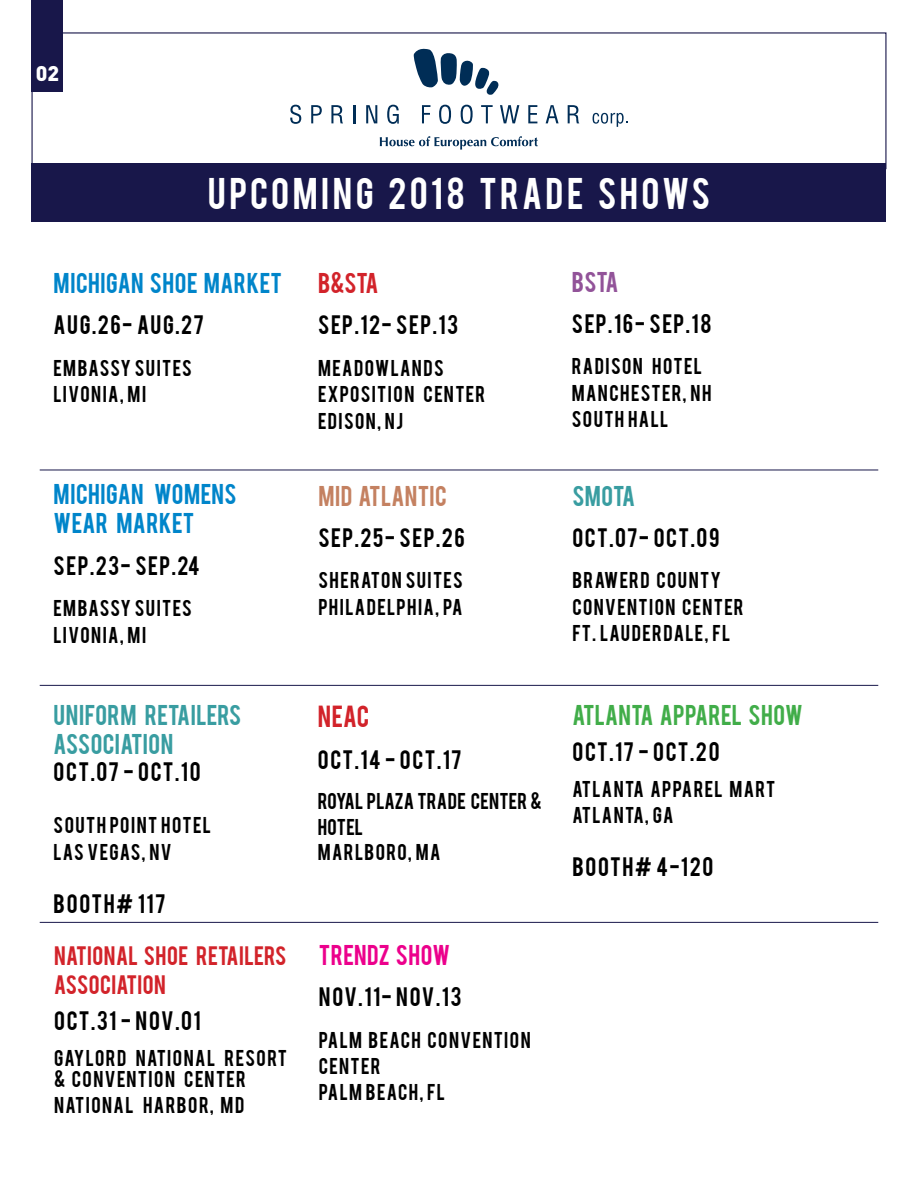
<style>
.page{position:relative;width:918px;height:1188px;background:#fff}
.page>*{position:absolute;margin:0;border:0;box-sizing:border-box;transform-origin:0 0}
.t1{font:34.8px "Bebas";letter-spacing:.095em;color:#fff}
.t2{font:24px "Bebas";color:#d2232a}
.t3{font:22.5px/29.4px "Bebas";letter-spacing:.02em;color:#0085ca}
.t4{font:22.5px/29.4px "Bebas";letter-spacing:.02em;color:#399da1}
.t5{font:22.5px "Bebas";letter-spacing:.015em;color:#41ad49}
.t6{font:22.5px "Bebas";letter-spacing:.015em;color:#c48161}
.t7{font:22.5px "Bebas";letter-spacing:.02em;color:#ec008c}
.t8{font:22.5px "Bebas";color:#d2232a}
.t9{font:22.5px "Bebas";color:#925399}
.t10{font:21px "Bebas";letter-spacing:.075em;color:#000}
.t11{font:21px/29.4px "Bebas";letter-spacing:.02em;color:#d2232a}
.t12{font:900 21px "DIN";color:#fff}
.t13{font:18px/26.4px "Bebas";letter-spacing:.075em;color:#000}
.t14{font:18px/25.5px "Bebas";letter-spacing:.015em;color:#000}
</style>
<div class="page">
<div style="left:32px;top:163px;width:854px;height:58px;background:#18174a"></div>
<svg style="left:413px;top:49px;width:86px;height:46px"></svg>
<svg style="left:290px;top:105px;width:11px;height:19px"></svg>
<svg style="left:311px;top:105px;width:11px;height:18px"></svg>
<svg style="left:331px;top:105px;width:12px;height:18px"></svg>
<svg style="left:353px;top:105px;width:2px;height:18px"></svg>
<svg style="left:366px;top:105px;width:11px;height:18px"></svg>
<svg style="left:387px;top:105px;width:12px;height:19px"></svg>
<svg style="left:422px;top:105px;width:8px;height:18px"></svg>
<svg style="left:439px;top:105px;width:12px;height:19px"></svg>
<svg style="left:461px;top:105px;width:12px;height:19px"></svg>
<svg style="left:481px;top:105px;width:12px;height:18px"></svg>
<svg style="left:500px;top:105px;width:19px;height:18px"></svg>
<svg style="left:528px;top:105px;width:9px;height:18px"></svg>
<svg style="left:546px;top:105px;width:13px;height:18px"></svg>
<svg style="left:568px;top:105px;width:11px;height:18px"></svg>
<svg style="left:593px;top:113px;width:35px;height:14px"></svg>
<svg style="left:380px;top:136px;width:158px;height:14px"></svg>
<hr style="left:40px;top:685px;width:838px;height:1px;background:#18174a">
<hr style="left:40px;top:922px;width:838px;height:1px;background:#18174a">
<div style="left:31px;top:0;width:32px;height:92px;background:#18174a"></div>
<hr style="left:40px;top:470px;width:838px;height:1px;background:#18174a">
<p class="t12" style="left:36px;top:59px;width:25px">02</p>
<h1 class="t1" style="left:208px;top:168px;width:504px">UPCOMING 2018 TRADE SHOWS</h1>
<p class="t3" style="left:54px;top:267px;width:230px">MICHIGAN SHOE MARKET</p>
<p class="t10" style="left:54px;top:310px;width:152px">AUG.26- AUG.27</p>
<p class="t13" style="left:54px;top:353px;width:140px">EMBASSY SUITES<br>LIVONIA, MI</p>
<p class="t3" style="left:54px;top:478px;width:184px">MICHIGAN WOMENS<br>WEAR MARKET</p>
<p class="t10" style="left:54px;top:550px;width:148px">SEP.23- SEP.24</p>
<p class="t13" style="left:54px;top:594px;width:140px">EMBASSY SUITES<br>LIVONIA, MI</p>
<p class="t4" style="left:54px;top:699px;width:189px">UNIFORM RETAILERS<br>ASSOCIATION</p>
<p class="t10" style="left:54px;top:756px;width:149px">OCT.07 - OCT.10</p>
<p class="t13" style="left:54px;top:811px;width:159px">SOUTH POINT HOTEL<br>LAS VEGAS, NV</p>
<p class="t10" style="left:54px;top:888px;width:113px">BOOTH# 117</p>
<p class="t11" style="left:54px;top:940px;width:234px">NATIONAL SHOE RETAILERS<br>ASSOCIATION</p>
<p class="t10" style="left:54px;top:1005px;width:148px">OCT.31 - NOV.01</p>
<p class="t13" style="left:54px;top:1046px;width:234px;line-height:21px">GAYLORD NATIONAL RESORT &amp; CONVENTION CENTER</p>
<p class="t13" style="left:54px;top:1091px;width:192px">NATIONAL HARBOR, MD</p>
<p class="t8" style="left:318px;top:267px;width:62px">B&amp;STA</p>
<p class="t10" style="left:318px;top:310px;width:142px">SEP.12- SEP.13</p>
<p class="t13" style="left:318px;top:353px;width:169px">MEADOWLANDS<br>EXPOSITION CENTER<br>EDISON, NJ</p>
<p class="t6" style="left:318px;top:479px;width:130px">MID ATLANTIC</p>
<p class="t10" style="left:318px;top:522px;width:148px">SEP.25- SEP.26</p>
<p class="t13" style="left:318px;top:566px;width:146px">SHERATON SUITES<br>PHILADELPHIA, PA</p>
<h2 class="t2" style="left:318px;top:699px;width:53px">NEAC</h2>
<p class="t10" style="left:318px;top:744px;width:145px">OCT.14 - OCT.17</p>
<p class="t14" style="left:318px;top:787px;width:225px">ROYAL PLAZA TRADE CENTER &amp;<br>HOTEL<br>MARLBORO, MA</p>
<p class="t7" style="left:319px;top:938px;width:133px">TRENDZ SHOW</p>
<p class="t10" style="left:319px;top:981px;width:144px">NOV.11- NOV.13</p>
<p class="t13" style="left:319px;top:1025px;width:213px">PALM BEACH CONVENTION<br>CENTER<br>PALM BEACH, FL</p>
<p class="t9" style="left:572px;top:265px;width:48px">BSTA</p>
<p class="t10" style="left:572px;top:308px;width:141px">SEP.16- SEP.18</p>
<p class="t13" style="left:572px;top:352px;width:141px">RADISON HOTEL<br>MANCHESTER, NH<br>SOUTH HALL</p>
<p class="t4" style="left:572px;top:479px;width:64px">SMOTA</p>
<p class="t10" style="left:572px;top:522px;width:149px">OCT.07- OCT.09</p>
<p class="t13" style="left:572px;top:566px;width:173px">BRAWERD COUNTY<br>CONVENTION CENTER<br>FT. LAUDERDALE, FL</p>
<p class="t5" style="left:572px;top:699px;width:232px">ATLANTA APPAREL SHOW</p>
<p class="t10" style="left:572px;top:736px;width:149px">OCT.17 - OCT.20</p>
<p class="t13" style="left:572px;top:774px;width:204px">ATLANTA APPAREL MART<br>ATLANTA, GA</p>
<p class="t10" style="left:572px;top:851px;width:142px">BOOTH# 4-120</p>
</div>
